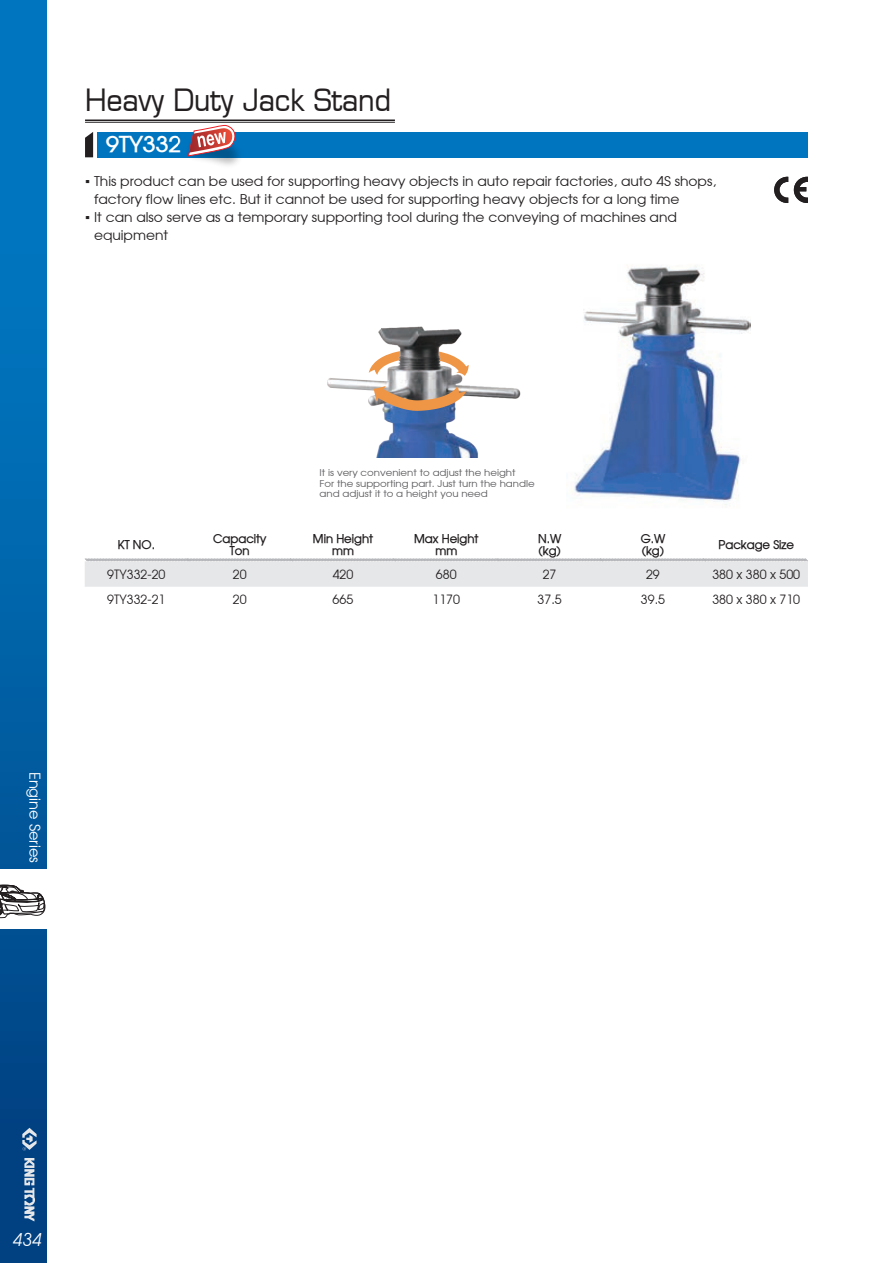
<style>
.page{position:relative;width:893px;height:1263px;background:#fff}
.page>*{position:absolute;margin:0;border:0;box-sizing:border-box;transform-origin:0 0}
.t1{font:30px "Eurasia Extended Normal";letter-spacing:-.01em;color:#231f20;scale:.75 1}
.t2{font:700 21.6px "Atilla";color:#fff;scale:1.11 1}
.t3{font:italic 18px "Avant Garde IT Cby BT";color:#fff;scale:.95 1}
.t4{font:15px "Atilla";color:#fff}
.t5{font:13.5px/18px "Atilla";color:#231f20;scale:1.06 1}
.t6{font:12.9px "Atilla";color:#231f20}
.t7{font:700 12px/12px "Atilla";color:#231f20;text-align:center}
.t8{font:9.45px/10.5px "Atilla";color:#5c5c5f;scale:1.11 1}
.s1{font-family:"Arial"}
</style>
<div class="page">
<hr style="left:85px;top:119px;width:310px;height:2px;background:#231f20">
<hr style="left:85px;top:122px;width:310px;height:1px;background:#231f20">
<div style="left:98px;top:132px;width:710px;height:25px;background:#0075bf"></div>
<svg style="left:85px;top:132px;width:8px;height:25px"></svg>
<img style="left:179px;top:150px;width:70px;height:15px">
<svg style="left:188px;top:125px;width:49px;height:36px"></svg>
<svg style="left:85px;top:558px;width:723px;height:29px;background:#e2e3e5"></svg>
<img style="left:571px;top:265px;width:179px;height:240px">
<img style="left:327px;top:326px;width:194px;height:131px">
<svg style="left:374px;top:386px;width:93px;height:25px;background:#ba987d"></svg>
<svg style="left:774px;top:177px;width:14px;height:26px"></svg>
<svg style="left:794px;top:177px;width:14px;height:26px"></svg>
<div style="left:0;top:0;width:47px;height:1263px;background:linear-gradient(to bottom,#0080cb,#01407f)"></div>
<div style="left:0;top:870px;width:47px;height:59px;background:#fff"></div>
<svg style="left:0;top:868px;width:46px;height:89px"></svg>
<svg style="left:22px;top:1128px;width:15px;height:22px"></svg>
<svg style="left:24px;top:1158px;width:11px;height:63px"></svg>
<h1 class="t1" style="left:85px;top:81px;width:410px">Heavy Duty Jack Stand</h1>
<h2 class="t2" style="left:106px;top:130px;width:69px">9TY332</h2>
<p class="t5" style="left:94px;top:172px;width:588px;text-indent:-9px"><span class="s1">▪</span> This product can be used for supporting heavy objects in auto repair factories, auto 4S shops, factory flow lines etc. But it cannot be used for supporting heavy objects for a long time</p>
<p class="t5" style="left:94px;top:208px;width:551px;text-indent:-9px"><span class="s1">▪</span> It can also serve as a temporary supporting tool during the conveying of machines and equipment</p>
<p class="t8" style="left:320px;top:467px;width:195px">It is very convenient to adjust the height<br>For the supporting part. Just turn the handle and adjust it to a height you need</p>
<p class="t7" style="left:118px;top:538px;width:39px">KT NO.</p>
<p class="t7" style="left:213px;top:532px;width:55px">Capacity<br>Ton</p>
<p class="t7" style="left:313px;top:532px;width:62px">Min Height mm</p>
<p class="t7" style="left:414px;top:532px;width:66px">Max Height mm</p>
<p class="t7" style="left:538px;top:532px;width:25px;text-align:left">N.W (kg)</p>
<p class="t7" style="left:641px;top:532px;width:26px;text-align:left">G.W (kg)</p>
<p class="t7" style="left:718px;top:538px;width:77px">Package Size</p>
<p class="t6" style="left:107px;top:566px;width:60px">9TY332-20</p>
<p class="t6" style="left:233px;top:566px;width:15px">20</p>
<p class="t6" style="left:333px;top:566px;width:22px">420</p>
<p class="t6" style="left:436px;top:566px;width:22px">680</p>
<p class="t6" style="left:543px;top:566px;width:15px">27</p>
<p class="t6" style="left:646px;top:566px;width:15px">29</p>
<p class="t6" style="left:712px;top:566px;width:89px">380 x 380 x 500</p>
<p class="t6" style="left:107px;top:591px;width:60px">9TY332-21</p>
<p class="t6" style="left:233px;top:591px;width:15px">20</p>
<p class="t6" style="left:333px;top:591px;width:22px">665</p>
<p class="t6" style="left:432px;top:591px;width:29px">1170</p>
<p class="t6" style="left:538px;top:591px;width:26px">37.5</p>
<p class="t6" style="left:641px;top:591px;width:26px">39.5</p>
<p class="t6" style="left:712px;top:591px;width:89px">380 x 380 x 710</p>
<p class="t4" style="left:45px;top:772px;width:92px;rotate:90deg">Engine Series</p>
<h3 class="t3" style="left:13px;top:1229px;width:32px">434</h3>
</div>
